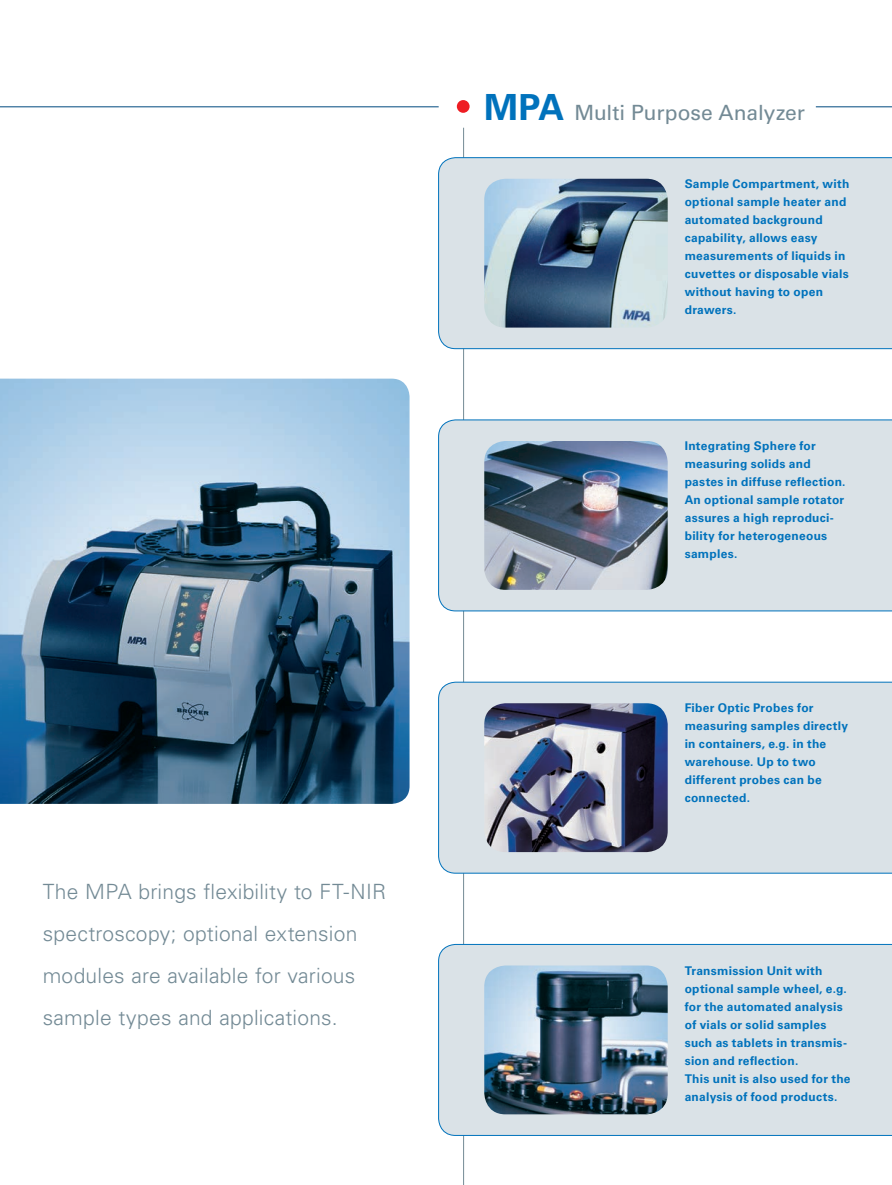
<style>
.page{position:relative;width:892px;height:1185px;background:#fff}
.page>*{position:absolute;margin:0;border:0;box-sizing:border-box;transform-origin:0 0}
.brochure_introductio{font:300 21px/42px "Univers";letter-spacing:.01em;color:#738a95;text-align:justify}
.brochure_Headline{font:21px "Univers";color:#738a95}
.brochure_subheadline{font:700 12px/18px "Univers";letter-spacing:.02em;color:#0072bc}
.s1{font-weight:700;font-size:36px;color:#0072bc}
</style>
<div class="page">
<hr style="left:463px;top:128px;width:1px;height:1057px;background:#738a95">
<div style="left:457px;top:100px;width:12px;height:13px;background:#ee1d23;border-radius:50%"></div>
<img style="left:0;top:379px;width:409px;height:425px">
<hr style="left:0;top:106px;width:438px;height:1px;background:#004a7f">
<div style="left:438px;top:944px;width:453px;height:191px;background:#dae2e7"></div>
<img style="left:484px;top:965px;width:183px;height:149px">
<hr style="left:815px;top:106px;width:76px;height:1px;background:#004a7f">
<div style="left:438px;top:682px;width:453px;height:191px;background:#dae2e7"></div>
<img style="left:484px;top:703px;width:183px;height:149px">
<div style="left:438px;top:420px;width:453px;height:191px;background:#dae2e7"></div>
<img style="left:484px;top:441px;width:183px;height:149px">
<div style="left:438px;top:157px;width:453px;height:192px;background:#dae2e7"></div>
<img style="left:484px;top:179px;width:183px;height:149px">
<p class="brochure_introductio" style="left:43px;top:870px;width:345px">The MPA brings flexibility to FT-NIR</p>
<p class="brochure_introductio" style="left:43px;top:912px;width:316px">spectroscopy; optional extension modules are available for various sample types and applications.</p>
<p class="brochure_Headline" style="left:484px;top:100px;width:322px"><span class="s1">MPA</span> Multi Purpose Analyzer</p>
<p class="brochure_subheadline" style="left:684px;top:175px;width:166px">Sample Compartment, with optional sample heater and automated background capability, allows easy measurements of liquids in cuvettes or disposable vials without having to open drawers.</p>
<p class="brochure_subheadline" style="left:684px;top:437px;width:162px">Integrating Sphere for measuring solids and pastes in diffuse reflection.<br>An optional sample rotator assures a high reproduci&shy;bility for heterogeneous samples.</p>
<p class="brochure_subheadline" style="left:684px;top:699px;width:165px">Fiber Optic Probes for measuring samples directly in containers, e.g. in the warehouse. Up to two different probes can be connected.</p>
<p class="brochure_subheadline" style="left:684px;top:961px;width:164px">Transmission Unit with optional sample wheel, e.g.</p>
<p class="brochure_subheadline" style="left:684px;top:997px;width:159px">for the automated analysis</p>
<p class="brochure_subheadline" style="left:684px;top:1015px;width:164px">of vials or solid samples such as tablets in transmis&shy;sion and reflection.</p>
<p class="brochure_subheadline" style="left:684px;top:1069px;width:167px">This unit is also used for the analysis of food products.</p>
</div>
